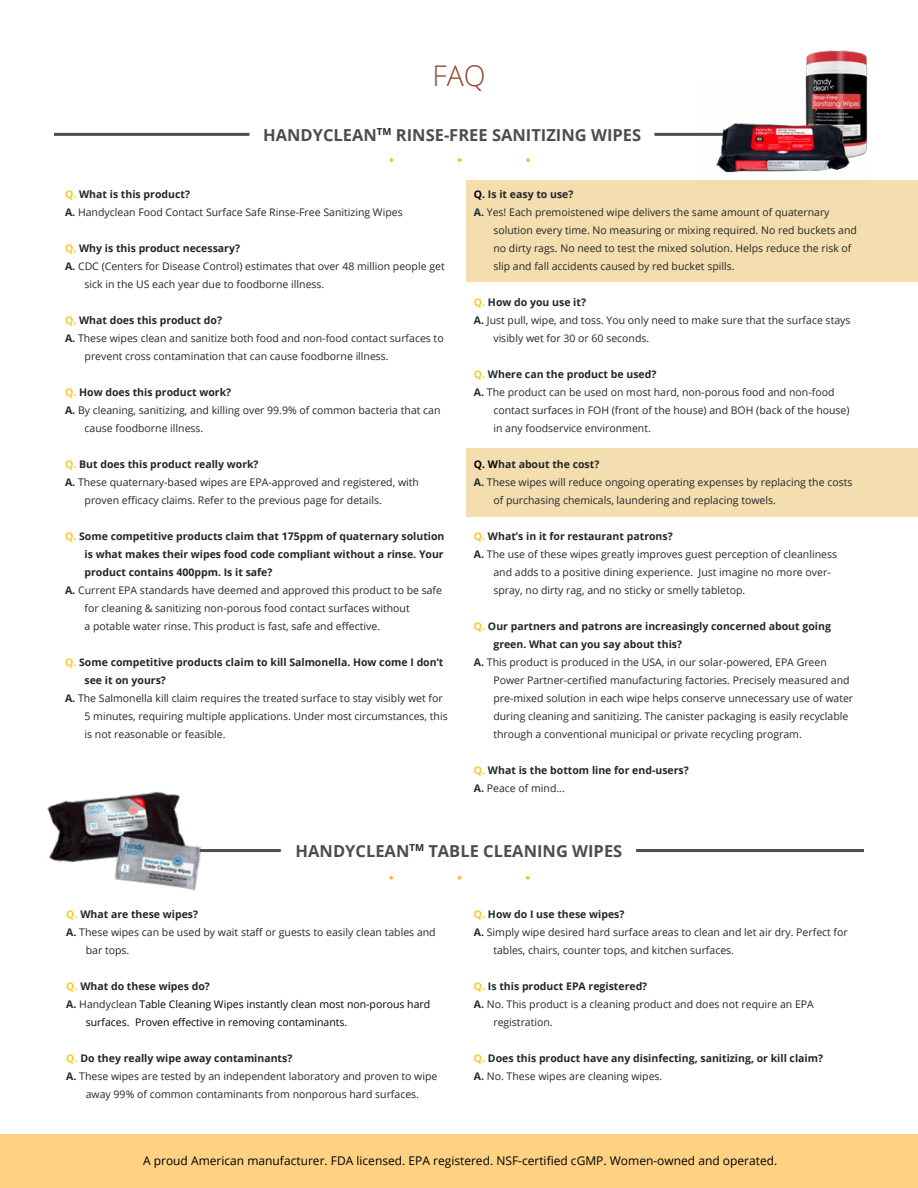
<style>
.page{position:relative;width:918px;height:1188px;background:#fff}
.page>*{position:absolute;margin:0;border:0;box-sizing:border-box;transform-origin:0 0}
.t1{font:300 28.5px "Open Sans";color:#8d4634}
.t2{font:700 16.5px "Open Sans";color:#4d4d4f}
.t3{font:12px "Open Sans";color:#000}
.t4{font:10.5px/18px "Open Sans";color:#232629}
.t5{font:700 10.5px/18px "Open Sans";color:#232629}
.t6{font:10.5px "Open Sans";color:#000}
.s1{font-weight:700;color:#f8ca24}
.s2{font-weight:700}
.s3{color:#f8ca24}
.s4{color:#000}
.s5{font-weight:400}
.s6{font-weight:700;color:#232629}
.s7{color:#232629}
</style>
<div class="page">
<div style="left:467px;top:180px;width:451px;height:102px;background:#f4ddaf"></div>
<div style="left:467px;top:448px;width:451px;height:69px;background:#f4ddaf"></div>
<div style="left:0;top:1134px;width:918px;height:54px;background:#ffd183"></div>
<svg style="left:389px;top:158px;width:4px;height:4px"></svg>
<svg style="left:389px;top:876px;width:4px;height:4px"></svg>
<svg style="left:458px;top:158px;width:4px;height:4px"></svg>
<svg style="left:458px;top:876px;width:3px;height:4px"></svg>
<svg style="left:526px;top:158px;width:4px;height:4px"></svg>
<svg style="left:526px;top:876px;width:4px;height:4px"></svg>
<hr style="left:54px;top:133px;width:195px;height:3px;background:#4d4d4f">
<hr style="left:54px;top:849px;width:227px;height:3px;background:#4d4d4f">
<hr style="left:654px;top:133px;width:210px;height:3px;background:#4d4d4f">
<hr style="left:636px;top:849px;width:228px;height:3px;background:#4d4d4f">
<img style="left:805px;top:50px;width:63px;height:99px">
<img style="left:697px;top:81px;width:170px;height:92px">
<img style="left:47px;top:791px;width:134px;height:72px">
<img style="left:102px;top:828px;width:100px;height:63px">
<h1 class="t1" style="left:432px;top:56px;width:55px">FAQ</h1>
<h2 class="t2" style="left:263px;top:123px;width:380px">HANDYCLEAN<sup>TM</sup> RINSE-FREE SANITIZING WIPES</h2>
<p class="t4" style="left:65px;top:185px;width:339px"><span class="s1">Q.</span> <span class="s2">What is this product?<br>A.</span> Handyclean Food Contact Surface Safe Rinse-Free Sanitizing Wipes</p>
<p class="t5" style="left:65px;top:239px;width:176px"><span class="s3">Q.</span> Why is this product necessary?</p>
<p class="t4" style="left:65px;top:257px;width:381px"><span class="s2">A.</span> CDC (Centers for Disease Control) estimates that over 48 million people get</p>
<p class="t4" style="left:85px;top:275px;width:241px">sick in the US each year due to foodborne illness.</p>
<p class="t5" style="left:65px;top:311px;width:158px"><span class="s3">Q.</span> What does this product do?</p>
<p class="t4" style="left:65px;top:329px;width:380px"><span class="s2">A.</span> These wipes clean and sanitize both food and non-food contact surfaces to</p>
<p class="t4" style="left:85px;top:347px;width:306px">prevent cross contamination that can cause foodborne illness.</p>
<p class="t5" style="left:65px;top:383px;width:168px"><span class="s3">Q.</span> How does this product work?</p>
<p class="t4" style="left:65px;top:401px;width:377px"><span class="s2">A.</span> By cleaning, sanitizing, and killing over 99.9% of common bacteria that can</p>
<p class="t4" style="left:85px;top:419px;width:120px">cause foodborne illness.</p>
<p class="t5" style="left:65px;top:455px;width:195px"><span class="s3">Q.</span> But does this product really work?</p>
<p class="t4" style="left:65px;top:473px;width:355px"><span class="s2">A.</span> These quaternary-based wipes are EPA-approved and registered, with</p>
<p class="t4" style="left:85px;top:491px;width:299px">proven efficacy claims. Refer to the previous page for details.</p>
<p class="t5" style="left:65px;top:527px;width:381px"><span class="s3">Q.</span> Some competitive products claim that 175ppm of quaternary solution</p>
<p class="t5" style="left:85px;top:545px;width:361px">is what makes their wipes food code compliant without a rinse. Your</p>
<p class="t5" style="left:85px;top:563px;width:189px">product contains 400ppm. Is it safe?</p>
<p class="t4" style="left:65px;top:581px;width:379px"><span class="s2">A.</span> Current EPA standards have deemed and approved this product to be safe</p>
<p class="t4" style="left:85px;top:599px;width:327px">for cleaning &amp; sanitizing non-porous food contact surfaces without</p>
<p class="t4" style="left:85px;top:617px;width:297px">a potable water rinse. This product is fast, safe and effective.</p>
<p class="t5" style="left:65px;top:653px;width:380px"><span class="s3">Q.</span> Some competitive products claim to kill Salmonella. How come I don’t</p>
<p class="t5" style="left:85px;top:671px;width:83px">see it on yours?</p>
<p class="t4" style="left:65px;top:689px;width:379px"><span class="s2">A.</span> The Salmonella kill claim requires the treated surface to stay visibly wet for</p>
<p class="t4" style="left:85px;top:707px;width:365px">5 minutes, requiring multiple applications. Under most circumstances, this</p>
<p class="t4" style="left:85px;top:725px;width:143px">is not reasonable or feasible.</p>
<p class="t5" style="left:474px;top:185px;width:101px"><span class="s4">Q.</span> Is it easy to use?</p>
<p class="t4" style="left:474px;top:203px;width:357px"><span class="s2">A.</span> Yes! Each premoistened wipe delivers the same amount of quaternary</p>
<p class="t4" style="left:493px;top:221px;width:365px">solution every time. No measuring or mixing required. No red buckets and</p>
<p class="t4" style="left:493px;top:239px;width:360px">no dirty rags. No need to test the mixed solution. Helps reduce the risk of</p>
<p class="t4" style="left:493px;top:257px;width:243px">slip and fall accidents caused by red bucket spills.</p>
<p class="t5" style="left:474px;top:293px;width:114px"><span class="s3">Q.</span> How do you use it?</p>
<p class="t4" style="left:474px;top:311px;width:378px"><span class="s2">A.</span> Just pull, wipe, and toss. You only need to make sure that the surface stays</p>
<p class="t4" style="left:493px;top:329px;width:157px">visibly wet for 30 or 60 seconds.</p>
<p class="t5" style="left:474px;top:365px;width:184px"><span class="s3">Q.</span> Where can the product be used?</p>
<p class="t4" style="left:474px;top:383px;width:362px"><span class="s2">A.</span> The product can be used on most hard, non-porous food and non-food</p>
<p class="t4" style="left:493px;top:401px;width:358px">contact surfaces in FOH (front of the house) and BOH (back of the house)</p>
<p class="t4" style="left:493px;top:419px;width:159px">in any foodservice environment.</p>
<p class="t5" style="left:474px;top:455px;width:127px"><span class="s4">Q. W</span>hat about the cost?</p>
<p class="t4" style="left:474px;top:473px;width:380px"><span class="s2">A.</span> These wipes will reduce ongoing operating expenses by replacing the costs</p>
<p class="t4" style="left:493px;top:491px;width:284px">of purchasing chemicals, laundering and replacing towels.</p>
<p class="t5" style="left:474px;top:527px;width:200px"><span class="s3">Q.</span> What’s in it for restaurant patrons?</p>
<p class="t4" style="left:474px;top:545px;width:365px"><span class="s2">A.</span> The use of these wipes greatly improves guest perception of cleanliness</p>
<p class="t4" style="left:493px;top:563px;width:339px">and adds to a positive dining experience. Just imagine no more over-</p>
<p class="t4" style="left:493px;top:581px;width:254px">spray, no dirty rag, and no sticky or smelly tabletop.</p>
<p class="t5" style="left:474px;top:617px;width:359px"><span class="s3">Q.</span> Our partners and patrons are increasingly concerned about going</p>
<p class="t5" style="left:493px;top:635px;width:190px">green. What can you say about this?</p>
<p class="t4" style="left:474px;top:653px;width:354px"><span class="s2">A.</span> This product is produced in the USA, in our solar-powered, EPA Green</p>
<p class="t4" style="left:493px;top:671px;width:358px">Power Partner-certified manufacturing factories. Precisely measured and</p>
<p class="t4" style="left:493px;top:689px;width:361px">pre-mixed solution in each wipe helps conserve unnecessary use of water</p>
<p class="t4" style="left:493px;top:707px;width:357px">during cleaning and sanitizing. The canister packaging is easily recyclable</p>
<p class="t4" style="left:493px;top:725px;width:310px">through a conventional municipal or private recycling program.</p>
<p class="t5" style="left:474px;top:761px;width:216px"><span class="s3">Q.</span> What is the bottom line for end-users?<br>A. <span class="s5">Peace of mind...</span></p>
<h2 class="t2" style="left:296px;top:839px;width:328px">HANDYCLEAN<sup>TM</sup> TABLE CLEANING WIPES</h2>
<p class="t5" style="left:66px;top:905px;width:133px"><span class="s3">Q.</span> What are these wipes?</p>
<p class="t4" style="left:66px;top:923px;width:371px"><span class="s2">A.</span> These wipes can be used by wait staff or guests to easily clean tables and</p>
<p class="t4" style="left:86px;top:941px;width:45px">bar tops.</p>
<p class="t5" style="left:66px;top:977px;width:145px"><span class="s3">Q.</span> What do these wipes do?</p>
<p class="t6" style="left:66px;top:997px;width:365px"><span class="s6">A.</span> <span class="s7">Handyclean</span> Table Cleaning Wipes instantly clean most non-porous hard</p>
<p class="t6" style="left:86px;top:1015px;width:263px">surfaces. Proven effective in removing contaminants.</p>
<p class="t5" style="left:66px;top:1049px;width:228px"><span class="s3">Q.</span> Do they really wipe away contaminants?</p>
<p class="t4" style="left:66px;top:1067px;width:373px"><span class="s2">A.</span> These wipes are tested by an independent laboratory and proven to wipe</p>
<p class="t4" style="left:86px;top:1085px;width:335px">away 99% of common contaminants from nonporous hard surfaces.</p>
<p class="t5" style="left:474px;top:905px;width:152px"><span class="s3">Q.</span> How do I use these wipes?</p>
<p class="t4" style="left:474px;top:923px;width:375px"><span class="s2">A.</span> Simply wipe desired hard surface areas to clean and let air dry. Perfect for</p>
<p class="t4" style="left:493px;top:941px;width:242px">tables, chairs, counter tops, and kitchen surfaces.</p>
<p class="t5" style="left:474px;top:977px;width:175px"><span class="s3">Q.</span> Is this product EPA registered?</p>
<p class="t4" style="left:474px;top:995px;width:342px"><span class="s2">A.</span> No. This product is a cleaning product and does not require an EPA</p>
<p class="t4" style="left:493px;top:1013px;width:61px">registration.</p>
<p class="t5" style="left:474px;top:1049px;width:351px"><span class="s3">Q.</span> Does this product have any disinfecting, sanitizing, or kill claim?<br>A. <span class="s5">No. These wipes are cleaning wipes.</span></p>
<p class="t3" style="left:143px;top:1152px;width:636px">A proud American manufacturer. FDA licensed. EPA registered. NSF-certified cGMP. Women-owned and operated.</p>
</div>
